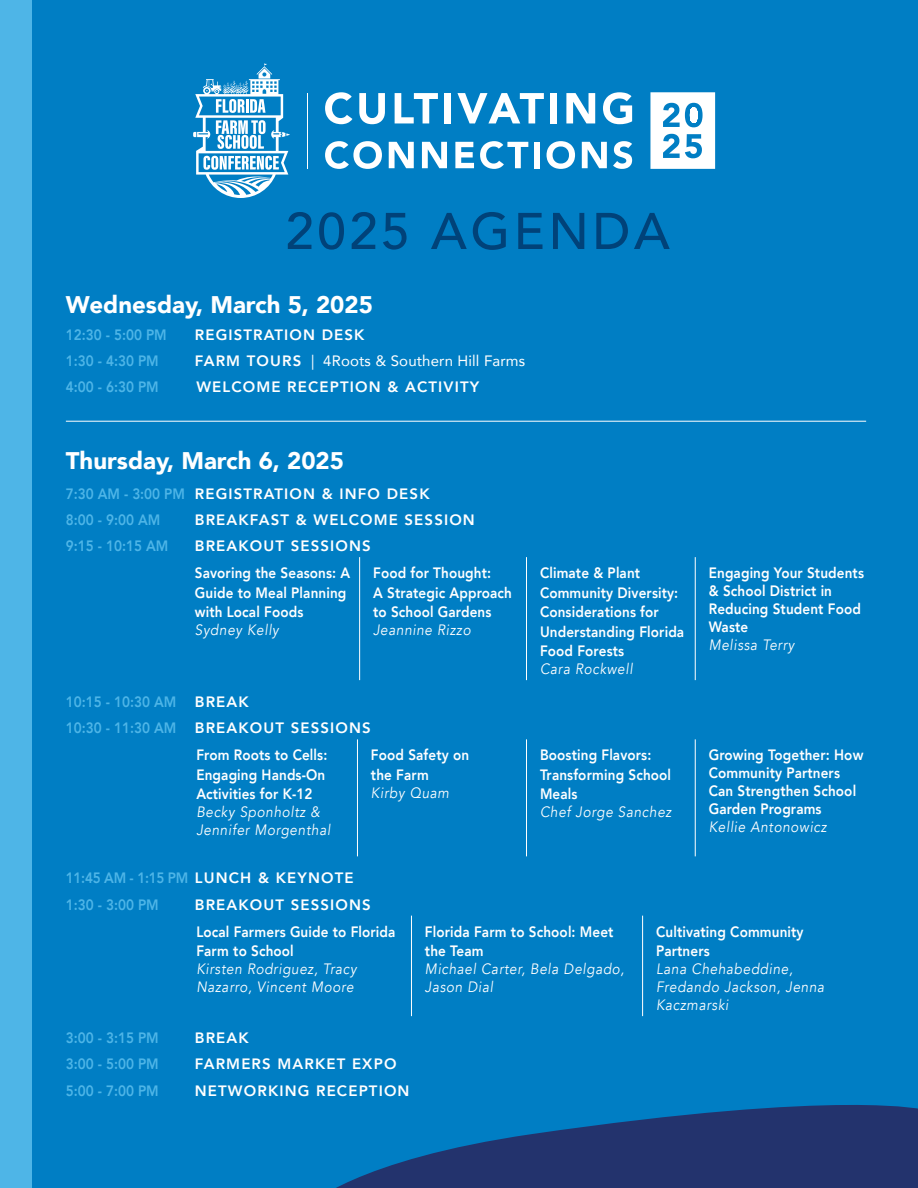
<style>
.page{position:relative;width:918px;height:1188px;background:#007ec4}
.page>*{position:absolute;margin:0;border:0;box-sizing:border-box;transform-origin:0 0}
.t1{font:500 51px "Avenir";letter-spacing:.07em;color:#004279}
.t2{font:900 24px "Avenir";color:#fff}
.Breakout_Session_Titles{font:800 15px/19.5px "Avenir";letter-spacing:.01em;color:#fff;scale:.9 1}
.Breakout_Session_Titles-2{font:italic 15px/18px "Avenir";letter-spacing:.05em;color:#fff;scale:.9 1}
.Bio_BODY{font:800 15px "Avenir";letter-spacing:.075em;color:#fff}
.Bio_BODY-2{font:800 15px "Avenir";color:#4eb5e7;scale:.9 1}
.Bio_BODY-3{font:15px "Avenir";letter-spacing:.01em;color:#fff}
.Bio_BODY-4{font:800 15px "Avenir";letter-spacing:.075em;color:#4eb5e7;scale:.9 1}
.s1{font-weight:800}
.s2{color:#4eb5e7}
.s3{color:#fff}
.s4{font-weight:400;font-style:italic}
</style>
<div class="page">
<hr style="left:359px;top:557px;width:1px;height:123px;background:#fff">
<hr style="left:526px;top:557px;width:1px;height:123px;background:#fff">
<hr style="left:695px;top:557px;width:1px;height:123px;background:#fff">
<hr style="left:357px;top:739px;width:1px;height:117px;background:#fff">
<hr style="left:526px;top:739px;width:1px;height:117px;background:#fff">
<hr style="left:695px;top:739px;width:1px;height:117px;background:#fff">
<hr style="left:411px;top:916px;width:1px;height:100px;background:#fff">
<hr style="left:642px;top:916px;width:1px;height:100px;background:#fff">
<hr style="left:66px;top:421px;width:800px;height:1px;background:#fff">
<svg style="left:336px;top:1105px;width:582px;height:83px;fill:#23336d"></svg>
<svg style="left:325px;top:92px;width:27px;height:32px"></svg>
<svg style="left:359px;top:93px;width:26px;height:31px"></svg>
<svg style="left:395px;top:93px;width:43px;height:30px"></svg>
<div style="left:444px;top:93px;width:7px;height:30px;background:#fff"></div>
<svg style="left:457px;top:93px;width:87px;height:30px"></svg>
<div style="left:550px;top:93px;width:7px;height:30px;background:#fff"></div>
<svg style="left:566px;top:93px;width:29px;height:30px"></svg>
<svg style="left:603px;top:92px;width:29px;height:32px"></svg>
<svg style="left:650px;top:92px;width:65px;height:77px"></svg>
<svg style="left:325px;top:141px;width:57px;height:28px"></svg>
<svg style="left:389px;top:142px;width:25px;height:26px"></svg>
<svg style="left:422px;top:142px;width:25px;height:26px"></svg>
<svg style="left:455px;top:142px;width:19px;height:26px"></svg>
<svg style="left:480px;top:141px;width:48px;height:28px"></svg>
<div style="left:534px;top:142px;width:6px;height:26px;background:#fff"></div>
<svg style="left:547px;top:141px;width:28px;height:28px"></svg>
<svg style="left:582px;top:142px;width:25px;height:26px"></svg>
<svg style="left:613px;top:141px;width:19px;height:28px"></svg>
<hr style="left:307px;top:93px;width:1px;height:75px;background:#fff">
<svg style="left:193px;top:63px;width:97px;height:135px"></svg>
<div style="left:0;top:0;width:31px;height:1188px;background:#4eb5e7"></div>
<p class="t1" style="left:285px;top:187px;width:386px">2025 AGENDA</p>
<p class="t2" style="left:66px;top:284px;width:309px">Wednesday, March 5, 2025</p>
<p class="Bio_BODY-2" style="left:66px;top:323px;width:114px">12:30 - 5:00 PM</p>
<p class="Bio_BODY" style="left:195px;top:323px;width:171px">REGISTRATION DESK</p>
<p class="Bio_BODY-2" style="left:66px;top:349px;width:105px">1:30 - 4:30 PM</p>
<p class="Bio_BODY-3" style="left:195px;top:349px;width:332px"><span class="s1">FARM TOURS</span> | 4Roots &amp; Southern Hill Farms</p>
<p class="Bio_BODY-2" style="left:66px;top:375px;width:105px">4:00 - 6:30 PM</p>
<p class="Bio_BODY" style="left:196px;top:375px;width:284px">WELCOME RECEPTION &amp; ACTIVITY</p>
<p class="t2" style="left:66px;top:440px;width:280px">Thursday, March 6, 2025</p>
<p class="Bio_BODY" style="left:66px;top:482px;width:365px"><span class="s2">7:30 AM - 3:00 PM</span> REGISTRATION &amp; INFO DESK</p>
<p class="Bio_BODY-2" style="left:66px;top:508px;width:106px">8:00 - 9:00 AM</p>
<p class="Bio_BODY" style="left:195px;top:508px;width:282px">BREAKFAST &amp; WELCOME SESSION</p>
<p class="Bio_BODY-2" style="left:66px;top:534px;width:115px">9:15 - 10:15 AM</p>
<p class="Bio_BODY" style="left:195px;top:534px;width:178px">BREAKOUT SESSIONS</p>
<p class="Breakout_Session_Titles" style="left:195px;top:563px;width:174px">Savoring the Seasons: A<br>Guide to Meal Planning with Local Foods</p>
<p class="Breakout_Session_Titles-2" style="left:195px;top:621px;width:95px">Sydney Kelly</p>
<p class="Breakout_Session_Titles" style="left:373px;top:563px;width:156px">Food for Thought:<br>A Strategic Approach to School Gardens</p>
<p class="Breakout_Session_Titles-2" style="left:373px;top:621px;width:110px">Jeannine Rizzo</p>
<p class="Bio_BODY-2" style="left:66px;top:690px;width:205px">10:15 - 10:30 AM <span class="s3">BREAK</span></p>
<p class="Bio_BODY" style="left:66px;top:716px;width:307px"><span class="s2">10:30 - 11:30 AM</span> BREAKOUT SESSIONS</p>
<p class="Breakout_Session_Titles" style="left:196px;top:745px;width:147px">From Roots to Cells:<br>Engaging Hands-On<br>Activities for K-12</p>
<p class="Breakout_Session_Titles-2" style="left:196px;top:803px;width:150px">Becky Sponholtz &amp;<br>Jennifer Morgenthal</p>
<p class="Breakout_Session_Titles" style="left:371px;top:745px;width:111px">Food Safety on the Farm</p>
<p class="Breakout_Session_Titles-2" style="left:371px;top:784px;width:88px">Kirby Quam</p>
<p class="Breakout_Session_Titles" style="left:540px;top:563px;width:162px">Climate &amp; Plant<br>Community Diversity:<br>Considerations for<br>Understanding Florida<br>Food Forests</p>
<p class="Breakout_Session_Titles-2" style="left:540px;top:660px;width:104px">Cara Rockwell</p>
<p class="Breakout_Session_Titles" style="left:709px;top:564px;width:174px;line-height:18px">Engaging Your Students &amp; School District in<br>Reducing Student Food<br>Waste<br><span class="s4">Melissa Terry</span></p>
<p class="Breakout_Session_Titles" style="left:540px;top:745px;width:147px">Boosting Flavors:<br>Transforming School<br>Meals</p>
<p class="Breakout_Session_Titles-2" style="left:540px;top:803px;width:147px">Chef Jorge Sanchez</p>
<p class="Breakout_Session_Titles" style="left:709px;top:746px;width:173px;line-height:18px">Growing Together: How<br>Community Partners<br>Can Strengthen School<br>Garden Programs<br><span class="s4">Kellie Antonowicz</span></p>
<p class="Bio_BODY-4" style="left:66px;top:866px;width:321px">11:45 AM - 1:15 PM <span class="s3">LUNCH &amp; KEYNOTE</span></p>
<p class="Bio_BODY-2" style="left:66px;top:893px;width:105px">1:30 - 3:00 PM</p>
<p class="Bio_BODY" style="left:195px;top:893px;width:178px">BREAKOUT SESSIONS</p>
<p class="Breakout_Session_Titles" style="left:196px;top:922px;width:223px">Local Farmers Guide to Florida<br>Farm to School</p>
<p class="Breakout_Session_Titles-2" style="left:196px;top:960px;width:180px">Kirsten Rodriguez, Tracy<br>Nazarro, Vincent Moore</p>
<p class="Bio_BODY-2" style="left:66px;top:1026px;width:105px">3:00 - 3:15 PM</p>
<p class="Bio_BODY" style="left:195px;top:1026px;width:55px">BREAK</p>
<p class="Bio_BODY-2" style="left:66px;top:1052px;width:105px">3:00 - 5:00 PM</p>
<p class="Bio_BODY" style="left:195px;top:1052px;width:203px">FARMERS MARKET EXPO</p>
<p class="Bio_BODY-2" style="left:66px;top:1079px;width:105px">5:00 - 7:00 PM</p>
<p class="Bio_BODY" style="left:195px;top:1079px;width:216px">NETWORKING RECEPTION</p>
<p class="Breakout_Session_Titles" style="left:425px;top:922px;width:211px">Florida Farm to School: Meet the Team</p>
<p class="Breakout_Session_Titles-2" style="left:425px;top:960px;width:223px">Michael Carter, Bela Delgado,<br>Jason Dial</p>
<p class="Breakout_Session_Titles" style="left:656px;top:922px;width:165px">Cultivating Community<br>Partners</p>
<p class="Breakout_Session_Titles-2" style="left:656px;top:960px;width:188px">Lana Chehabeddine,<br>Fredando Jackson, Jenna<br>Kaczmarski</p>
</div>
